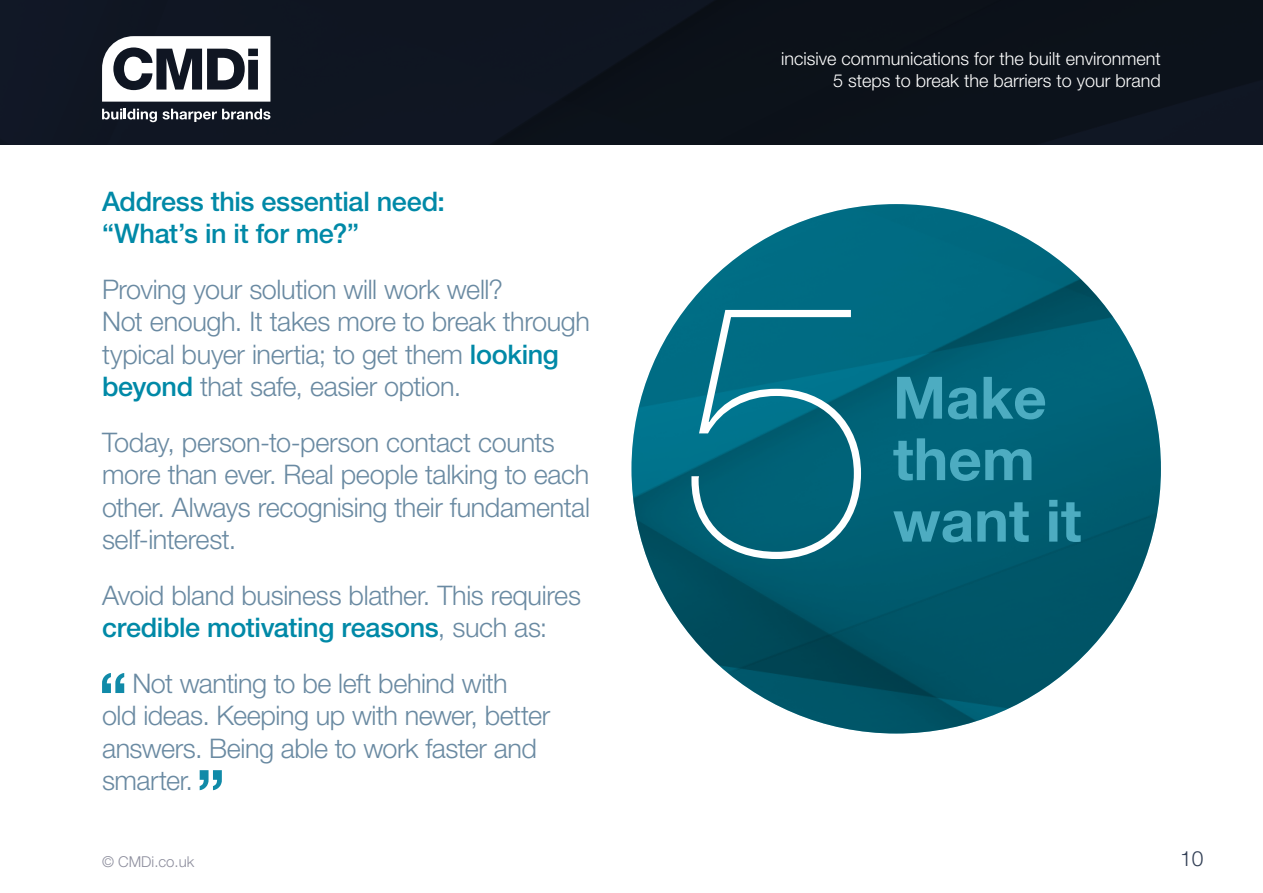
<style>
.page{position:relative;width:1263px;height:893px;background:#fff}
.page>*{position:absolute;margin:0;border:0;box-sizing:border-box;transform-origin:0 0}
.t1{font:200 360px "Helvetica Neue LT Pro";color:#fff}
.t2{font:700 58.5px/61.5px "Helvetica Neue LT Pro";color:#4dacc1}
.t3{font:300 27px/32.4px "Helvetica Neue LT Pro";letter-spacing:-.015em;color:#6a8aa2}
.t4{font:500 27px/32.4px "Helvetica Neue LT Pro";letter-spacing:-.015em;color:#0089a7}
.t5{font:300 21px "Helvetica Neue LT Pro";color:#323f55}
.t6{font:300 18px/22.5px "Helvetica Neue LT Pro";color:#fff;text-align:right}
.t7{font:300 15px "Helvetica Neue LT Pro";color:#8d8e9d}
.s1{font-weight:500;color:#0089a7}
</style>
<div class="page">
<svg style="left:102px;top:673px;width:22px;height:20px"></svg>
<svg style="left:200px;top:770px;width:22px;height:20px"></svg>
<img style="left:631px;top:204px;width:530px;height:529px">
<div style="left:0;top:0;width:1263px;height:145px;background:#0c121b"></div>
<svg style="left:102px;top:36px;width:168px;height:66px"></svg>
<svg style="left:102px;top:109px;width:55px;height:13px"></svg>
<svg style="left:163px;top:109px;width:107px;height:13px"></svg>
<p class="t4" style="left:102px;top:185px;width:345px">Address this essential need: “What’s in it for me?”</p>
<p class="t3" style="left:102px;top:272px;width:489px">Proving your solution will work well?<br>Not enough. It takes more to break through typical buyer inertia; to get them <span class="s1">looking beyond</span> that safe, easier option.</p>
<p class="t3" style="left:102px;top:425px;width:489px">Today, person-to-person contact counts more than ever. Real people talking to each other. Always recognising their fundamental self-interest.</p>
<p class="t3" style="left:102px;top:578px;width:480px">Avoid bland business blather. This requires <span class="s1">credible motivating reasons</span>, such as:</p>
<p class="t3" style="left:102px;top:667px;width:450px;text-indent:30px">Not wanting to be left behind with<br>old ideas. Keeping up with newer, better answers. Being able to work faster and smarter.</p>
<p class="t6" style="left:781px;top:47px;width:381px">incisive communications for the built environment<br>5 steps to break the barriers to your brand</p>
<h1 class="t1" style="left:678px;top:217px;width:202px">5</h1>
<h2 class="t2" style="left:893px;top:366px;width:190px">Make them want it</h2>
<p class="t7" style="left:102px;top:852px;width:94px">© CMDi.co.uk</p>
<p class="t5" style="left:1180px;top:846px;width:25px">10</p>
</div>
